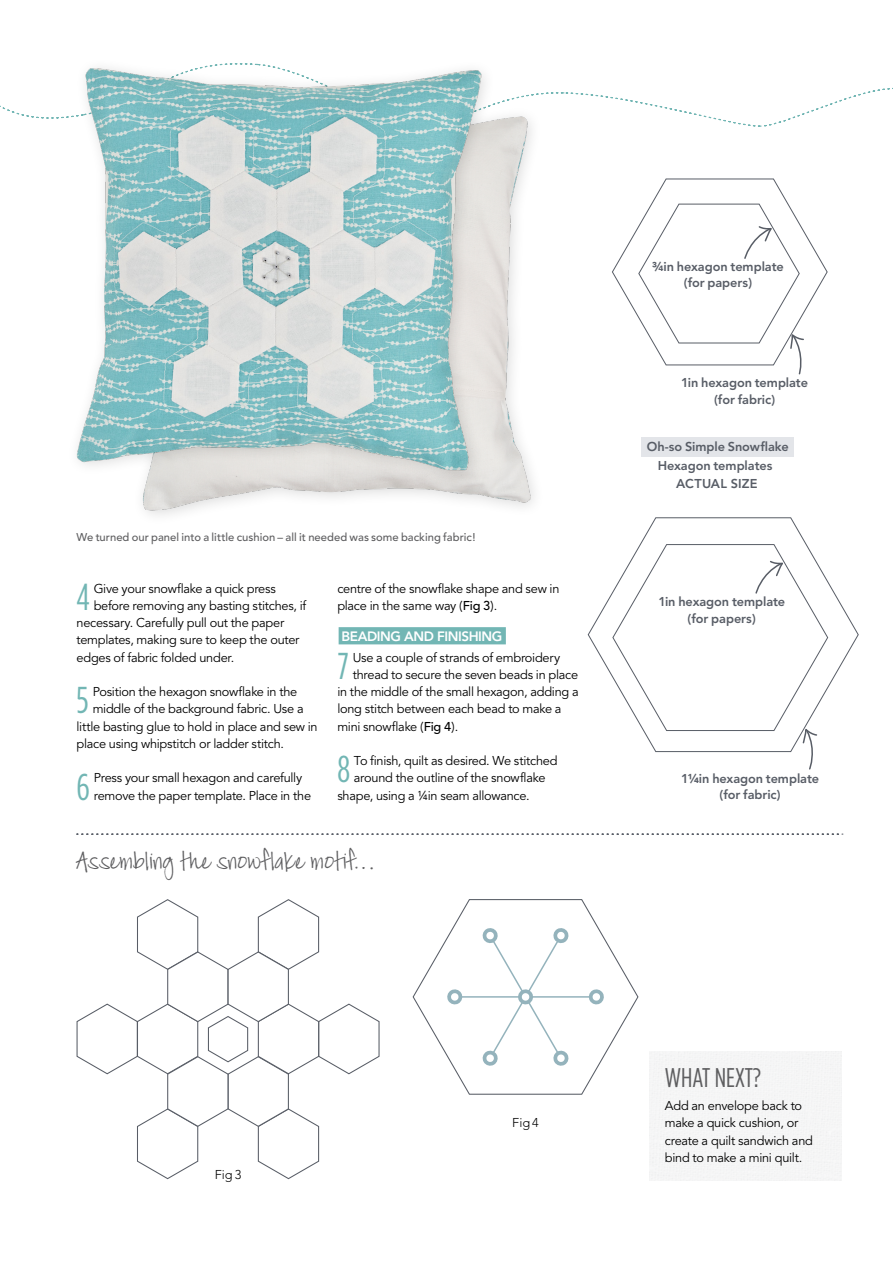
<style>
.page{position:relative;width:893px;height:1263px;background:#fff}
.page>*{position:absolute;margin:0;border:0;box-sizing:border-box;transform-origin:0 0}
.t1{font:37.35px "Gotham Condensed";color:#72b6b4}
.t2{font:27px "Gotham Condensed";color:#5e5e60}
.t3{font:25.5px "Jackie Sue BF";letter-spacing:.005em;color:#5e5e60}
.t4{font:800 13.5px "Avenir";letter-spacing:-.03em;color:#fff}
.t5{font:12.75px/17.2px "Avenir";letter-spacing:-.02em;color:#000}
.t6{font:800 12.75px/16.5px "Avenir";letter-spacing:-.005em;color:#585d66;text-align:center}
.t7{font:300 12.75px "Avenir";color:#000}
.t8{font:500 11.25px "Avenir";color:#5e5e60}
.s1{font-weight:500}
</style>
<div class="page">
<svg style="left:0;top:87px;width:893px;height:40px"></svg>
<img style="left:142px;top:87px;width:454px;height:428px">
<img style="left:4px;top:63px;width:546px;height:426px">
<svg style="left:77px;top:833px;width:766px;height:2px"></svg>
<div style="left:339px;top:627px;width:167px;height:17px;background:#72b6b4"></div>
<svg style="left:76px;top:899px;width:304px;height:281px"></svg>
<svg style="left:412px;top:899px;width:227px;height:196px"></svg>
<svg style="left:587px;top:517px;width:272px;height:171px"></svg>
<svg style="left:612px;top:543px;width:216px;height:227px"></svg>
<div style="left:642px;top:437px;width:152px;height:20px;background:#e3e5e9"></div>
<svg style="left:612px;top:178px;width:216px;height:197px"></svg>
<p class="t8" style="left:77px;top:530px;width:400px">We turned our panel into a little cushion – all it needed was some backing fabric!</p>
<h1 class="t1" style="left:77px;top:577px;width:15px">4</h1>
<p class="t5" style="left:94px;top:580px;width:184px">Give your snowflake a quick press</p>
<p class="t5" style="left:94px;top:597px;width:214px">before removing any basting stitches, if</p>
<p class="t5" style="left:77px;top:614px;width:209px">necessary. Carefully pull out the paper</p>
<p class="t5" style="left:77px;top:632px;width:224px">templates, making sure to keep the outer</p>
<p class="t5" style="left:77px;top:649px;width:159px">edges of fabric folded under.</p>
<h1 class="t1" style="left:77px;top:680px;width:14px">5</h1>
<p class="t5" style="left:93px;top:683px;width:206px">Position the hexagon snowflake in the</p>
<p class="t5" style="left:93px;top:701px;width:212px">middle of the background fabric. Use a</p>
<p class="t5" style="left:77px;top:718px;width:243px">little basting glue to hold in place and sew in</p>
<p class="t5" style="left:77px;top:735px;width:209px">place using whipstitch or ladder stitch.</p>
<h1 class="t1" style="left:77px;top:766px;width:15px">6</h1>
<p class="t5" style="left:94px;top:770px;width:219px">Press your small hexagon and carefully remove the paper template. Place in the</p>
<p class="t5" style="left:337px;top:580px;width:224px">centre of the snowflake shape and sew in place in the same way (<span class="s1">Fig 3</span>).</p>
<p class="t4" style="left:342px;top:628px;width:162px">BEADING AND FINISHING</p>
<h1 class="t1" style="left:337px;top:646px;width:13px">7</h1>
<p class="t5" style="left:353px;top:649px;width:209px">Use a couple of strands of embroidery</p>
<p class="t5" style="left:353px;top:666px;width:227px">thread to secure the seven beads in place</p>
<p class="t5" style="left:337px;top:683px;width:243px">in the middle of the small hexagon, adding a</p>
<p class="t5" style="left:337px;top:701px;width:226px">long stitch between each bead to make a</p>
<p class="t5" style="left:337px;top:718px;width:122px">mini snowflake (<span class="s1">Fig 4</span>).</p>
<h1 class="t1" style="left:337px;top:749px;width:14px">8</h1>
<p class="t5" style="left:354px;top:752px;width:205px">To finish, quilt as desired. We stitched</p>
<p class="t5" style="left:354px;top:770px;width:193px">around the outline of the snowflake</p>
<p class="t5" style="left:337px;top:787px;width:194px">shape, using a ¼in seam allowance.</p>
<h3 class="t3" style="left:77px;top:845px;width:299px">Assembling the snowflake motif…</h3>
<p class="t6" style="left:652px;top:258px;width:133px">¾in hexagon template (for papers)</p>
<p class="t6" style="left:681px;top:375px;width:128px">1in hexagon template (for fabric)</p>
<p class="t6" style="left:647px;top:439px;width:143px">Oh-so Simple Snowflake</p>
<p class="t6" style="left:676px;top:475px;width:83px">ACTUAL SIZE</p>
<p class="t6" style="left:658px;top:457px;width:116px">Hexagon templates</p>
<p class="t6" style="left:658px;top:594px;width:128px">1in hexagon template (for papers)</p>
<p class="t6" style="left:681px;top:770px;width:139px">1¼in hexagon template (for fabric)</p>
<p class="t7" style="left:215px;top:1167px;width:28px">Fig 3</p>
<p class="t7" style="left:512px;top:1115px;width:28px">Fig 4</p>
<h2 class="t2" style="left:665px;top:1062px;width:98px">WHAT NEXT?</h2>
<p class="t5" style="left:665px;top:1097px;width:150px">Add an envelope back to make a quick cushion, or create a quilt sandwich and bind to make a mini quilt.</p>
</div>
